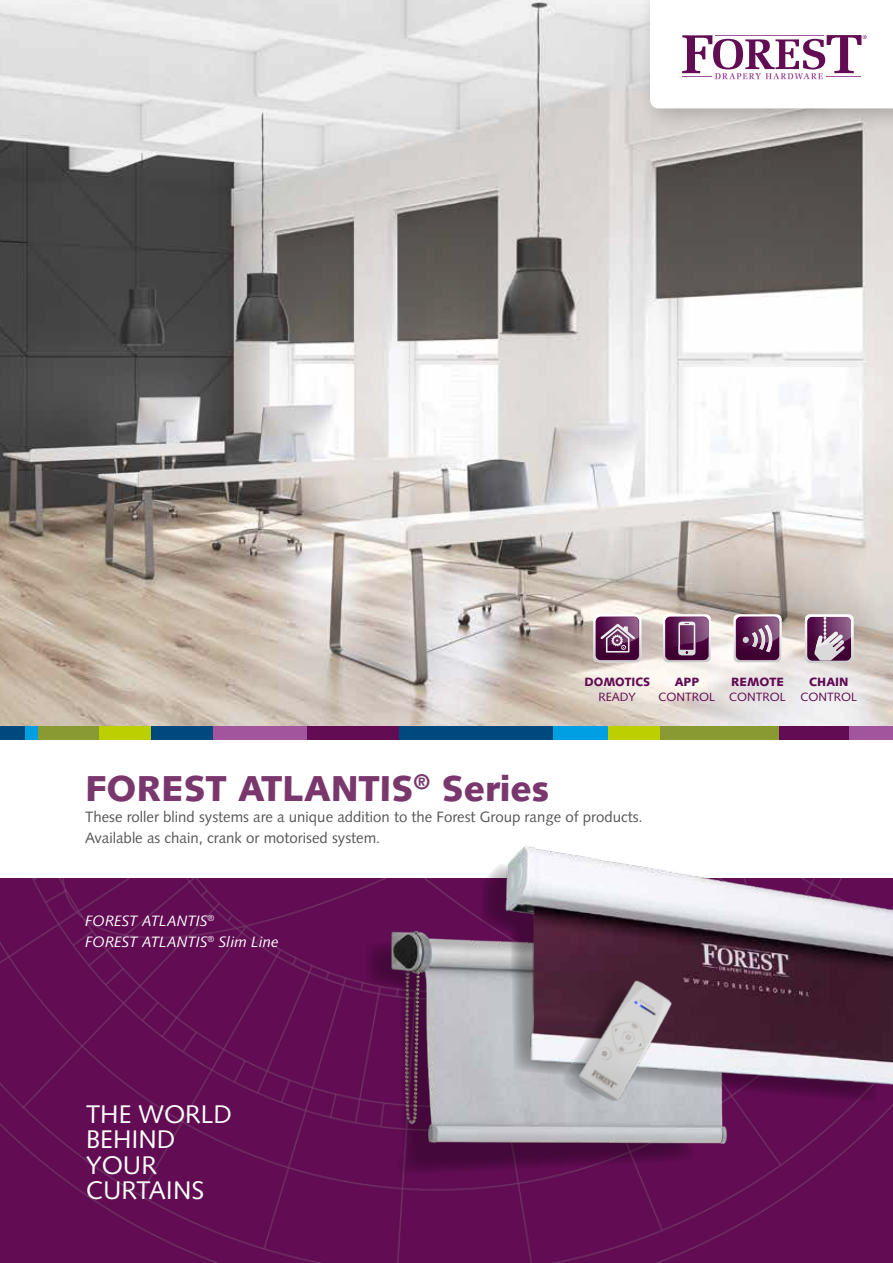
<style>
.page{position:relative;width:893px;height:1263px;background:#fff}
.page>*{position:absolute;margin:0;border:0;box-sizing:border-box;transform-origin:0 0}
.t1{font:900 36px "Syntax";color:#79376d}
.t2{font:25.5px/25.5px "Syntax";color:#fff}
.t3{font:15px/21px "Syntax";color:#575756}
.t4{font:italic 15px/21px "Syntax";color:#fff}
.t5{font:12px "Syntax";color:#610c53}
.t6{font:900 12px "Syntax";color:#610c53}
.t7{font:900 12px "Syntax";color:#610c53;scale:.96 1}
</style>
<div class="page">
<div style="left:0;top:878px;width:893px;height:385px;background:#610c53"></div>
<img style="left:0;top:0;width:893px;height:727px">
<div style="left:637px;top:0;width:256px;height:133px;background:#000;opacity:.2"></div>
<svg style="left:650px;top:0;width:243px;height:108px"></svg>
<div style="left:212px;top:727px;width:95px;height:13px;background:#a2559d"></div>
<div style="left:845px;top:727px;width:48px;height:13px;background:#a2559d"></div>
<div style="left:25px;top:727px;width:14px;height:13px;background:#009fe3"></div>
<div style="left:552px;top:727px;width:56px;height:13px;background:#009fe3"></div>
<div style="left:151px;top:727px;width:61px;height:13px;background:#00497f"></div>
<div style="left:399px;top:727px;width:154px;height:13px;background:#00497f"></div>
<div style="left:0;top:727px;width:25px;height:13px;background:#00497f"></div>
<div style="left:307px;top:727px;width:92px;height:13px;background:#610c53"></div>
<div style="left:778px;top:727px;width:70px;height:13px;background:#610c53"></div>
<div style="left:39px;top:727px;width:60px;height:13px;background:#899a32"></div>
<div style="left:659px;top:727px;width:119px;height:13px;background:#899a32"></div>
<div style="left:99px;top:727px;width:52px;height:13px;background:#bccf00"></div>
<div style="left:608px;top:727px;width:52px;height:13px;background:#bccf00"></div>
<svg style="left:364px;top:942px;width:12px;height:233px;background:#600d52"></svg>
<img style="left:376px;top:913px;width:387px;height:265px">
<img style="left:483px;top:846px;width:410px;height:253px">
<svg style="left:734px;top:614px;width:47px;height:48px;background:#815479"></svg>
<svg style="left:663px;top:614px;width:48px;height:48px;background:#825479"></svg>
<svg style="left:805px;top:614px;width:48px;height:49px;background:#997794"></svg>
<svg style="left:593px;top:614px;width:48px;height:48px;background:#885d80"></svg>
<img style="left:461px;top:902px;width:299px;height:299px">
<p class="t7" style="left:584px;top:674px;width:70px">DOMOTICS</p>
<p class="t5" style="left:599px;top:689px;width:39px">READY</p>
<p class="t6" style="left:675px;top:674px;width:26px">APP</p>
<p class="t5" style="left:658px;top:689px;width:58px">CONTROL</p>
<p class="t6" style="left:731px;top:674px;width:54px">REMOTE</p>
<p class="t5" style="left:729px;top:689px;width:58px">CONTROL</p>
<p class="t6" style="left:809px;top:674px;width:41px">CHAIN</p>
<p class="t5" style="left:800px;top:689px;width:58px">CONTROL</p>
<h1 class="t1" style="left:85px;top:767px;width:466px">FOREST ATLANTIS<sup>®</sup> Series</h1>
<p class="t3" style="left:85px;top:806px;width:559px">These roller blind systems are a unique addition to the Forest Group range of products.<br>Available as chain, crank or motorised system.</p>
<p class="t4" style="left:85px;top:910px;width:195px">FOREST ATLANTIS<sup>®<br></sup>FOREST ATLANTIS<sup>®</sup> Slim Line</p>
<h2 class="t2" style="left:86px;top:1101px;width:147px">THE WORLD<br>BEHIND<br>YOUR<br>CURTAINS</h2>
</div>
